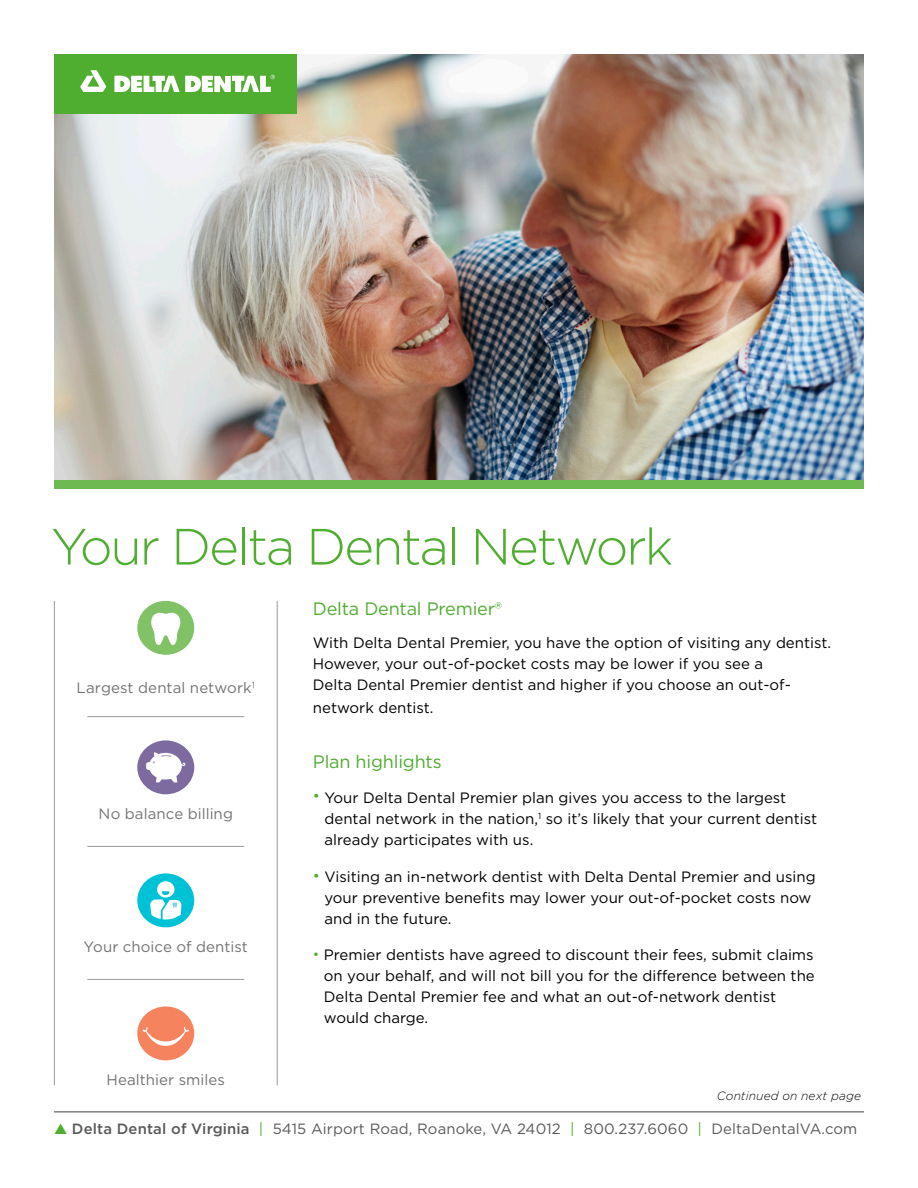
<style>
.page{position:relative;width:918px;height:1188px;background:#fff}
.page>*{position:absolute;margin:0;border:0;box-sizing:border-box;transform-origin:0 0}
.Headers{font:300 51px "Gotham";letter-spacing:-.04em;color:#4fad2f}
.Subhead{font:18px "Gotham";letter-spacing:-.01em;color:#4fad2f}
.t1{font:15px/21px "Gotham";color:#000}
.Body_Copy{font:15px "Gotham";letter-spacing:.005em;color:#737373}
.t2{font:14.85px "Gotham";letter-spacing:.01em;color:#595959}
.Body_Copy-2{font:italic 300 12px "Gotham";letter-spacing:.01em;color:#000}
.s1{color:#4fad2f}
.s2{font-size:13.5px;color:#4fad2f}
.s3{font-weight:500}
</style>
<div class="page">
<hr style="left:54px;top:1112px;width:810px;height:1px;background:#404040">
<img style="left:54px;top:54px;width:810px;height:427px">
<hr style="left:277px;top:601px;width:1px;height:484px;background:#999">
<hr style="left:54px;top:601px;width:1px;height:484px;background:#999">
<hr style="left:87px;top:716px;width:157px;height:1px;background:#999">
<hr style="left:87px;top:846px;width:157px;height:1px;background:#999">
<hr style="left:87px;top:979px;width:157px;height:1px;background:#999">
<div style="left:137px;top:601px;width:57px;height:54px;background:#81c266;border-radius:50%"></div>
<svg style="left:151px;top:612px;width:30px;height:33px"></svg>
<div style="left:137px;top:1006px;width:57px;height:54px;background:#f5835d;border-radius:50%"></div>
<svg style="left:143px;top:1027px;width:46px;height:19px"></svg>
<div style="left:137px;top:740px;width:57px;height:54px;background:#7d6a9f;border-radius:50%"></div>
<svg style="left:146px;top:752px;width:39px;height:30px"></svg>
<div style="left:137px;top:873px;width:57px;height:54px;background:#00c2d6;border-radius:50%"></div>
<svg style="left:150px;top:881px;width:31px;height:39px"></svg>
<div style="left:54px;top:481px;width:810px;height:8px;background:#6eb951"></div>
<div style="left:54px;top:54px;width:243px;height:60px;background:#4fad2f"></div>
<svg style="left:80px;top:70px;width:26px;height:22px"></svg>
<svg style="left:114px;top:75px;width:161px;height:17px"></svg>
<p class="Headers" style="left:51px;top:514px;width:624px">Your Delta Dental Network</p>
<p class="Body_Copy" style="left:77px;top:678px;width:180px">Largest dental network<sup>1</sup></p>
<p class="Body_Copy" style="left:99px;top:804px;width:136px">No balance billing</p>
<p class="Body_Copy" style="left:84px;top:937px;width:166px">Your choice of dentist</p>
<p class="Body_Copy" style="left:107px;top:1070px;width:120px">Healthier smiles</p>
<p class="Subhead" style="left:313px;top:597px;width:191px">Delta Dental Premier®</p>
<p class="t1" style="left:313px;top:632px;width:520px">With Delta Dental Premier, you have the option of visiting any dentist.<br>However, your out-of-pocket costs may be lower if you see a<br>Delta Dental Premier dentist and higher if you choose an out-of-</p>
<p class="t1" style="left:313px;top:697px;width:122px">network dentist.</p>
<p class="Subhead" style="left:313px;top:750px;width:130px">Plan highlights</p>
<p class="t1" style="left:325px;top:786px;width:494px;text-indent:-12px"><span class="s1">•</span> Your Delta Dental Premier plan gives you access to the largest dental network in the nation,<sup>1</sup> so it’s likely that your current dentist already participates with us.</p>
<p class="t1" style="left:325px;top:866px;width:493px;text-indent:-12px"><span class="s1">•</span> Visiting an in-network dentist with Delta Dental Premier and using your preventive benefits may lower your out-of-pocket costs now and in the future.</p>
<p class="t1" style="left:324px;top:944px;width:492px;text-indent:-11px"><span class="s2">•</span> Premier dentists have agreed to discount their fees, submit claims on your behalf, and will not bill you for the difference between the Delta Dental Premier fee and what an out-of-network dentist would charge.</p>
<p class="Body_Copy-2" style="left:717px;top:1088px;width:146px">Continued on next page</p>
<p class="t2" style="left:54px;top:1119px;width:805px"><span class="s1">▲</span> <span class="s3">Delta Dental of Virginia</span> <span class="s1">|</span> 5415 Airport Road, Roanoke, VA 24012 <span class="s1">|</span> 800.237.6060 <span class="s1">|</span> DeltaDentalVA.com</p>
</div>
